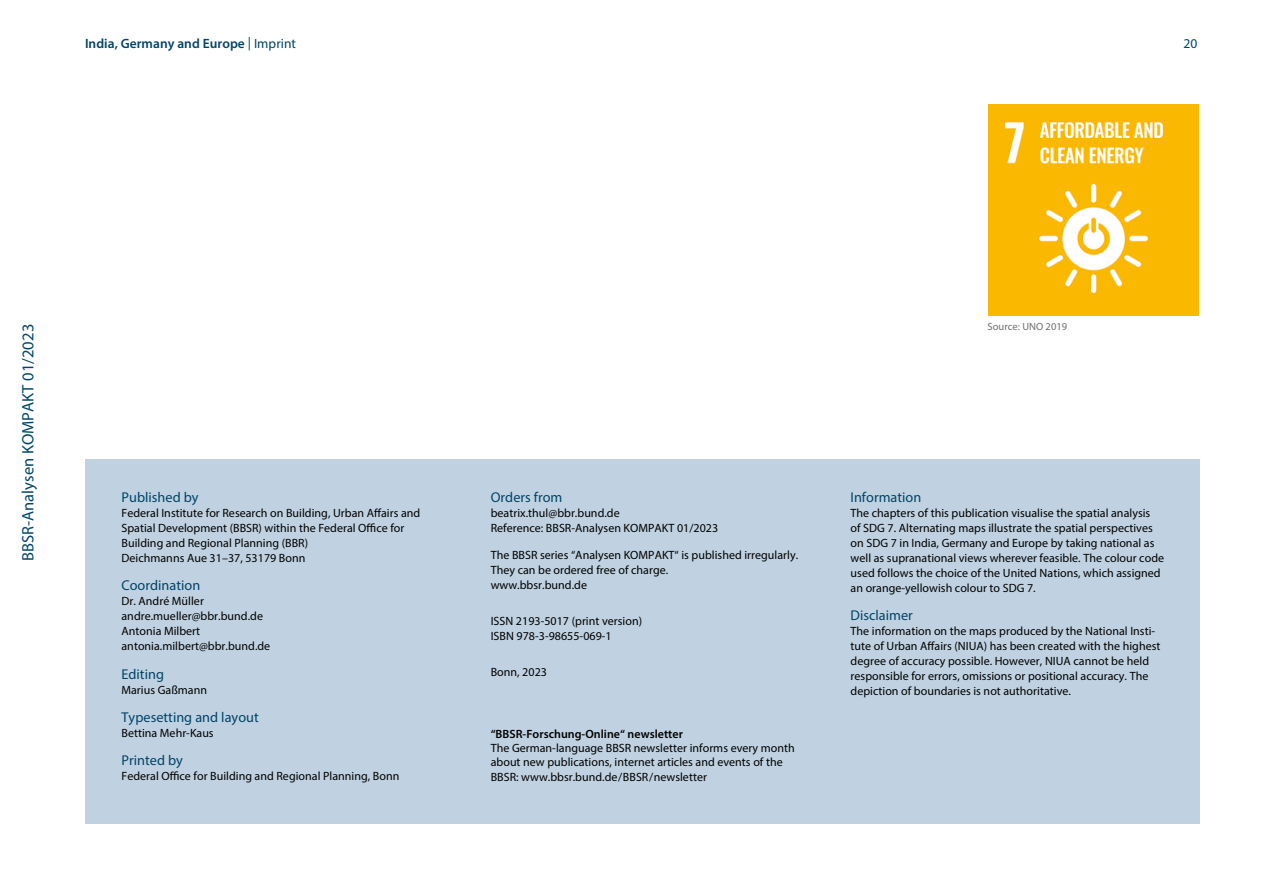
<style>
.page{position:relative;width:1263px;height:893px;background:#fff}
.page>*{position:absolute;margin:0;border:0;box-sizing:border-box;transform-origin:0 0}
.t1{font:16.5px "Myriad Pro";letter-spacing:.005em;color:#004467}
.Impressum_Überschrift_H2{font:14.25px "Myriad Pro";color:#004467}
.t2{font:600 13.5px "Myriad Pro";letter-spacing:.005em;color:#004467}
.t3{font:13.5px "Myriad Pro";color:#004467}
.Impressum_P{font:12px/15px "Myriad Pro";color:#000}
.quelle_P{font:10.5px "Myriad Pro";color:#706f6f}
.s1{font-weight:400}
.s2{font-weight:600}
</style>
<div class="page">
<div style="left:85px;top:459px;width:1114px;height:365px;background:#c0d2e1"></div>
<img style="left:988px;top:105px;width:211px;height:210px">
<h1 class="t2" style="left:85px;top:35px;width:212px">India, Germany and Europe <span class="s1">| Imprint</span></h1>
<p class="t3" style="left:1183px;top:36px;width:15px">20</p>
<h1 class="t1" style="left:18px;top:561px;width:239px;rotate:-90deg">BBSR-Analysen KOMPAKT 01/2023</h1>
<h2 class="Impressum_Überschrift_H2" style="left:122px;top:488px;width:79px">Published by</h2>
<p class="Impressum_P" style="left:122px;top:505px;width:300px">Federal Institute for Research on Building, Urban Affairs and<br>Spatial Development (BBSR) within the Federal Office for<br>Building and Regional Planning (BBR)</p>
<p class="Impressum_P" style="left:122px;top:550px;width:185px">Deichmanns Aue 31–37, 53179 Bonn</p>
<h2 class="Impressum_Überschrift_H2" style="left:122px;top:577px;width:80px">Coordination</h2>
<p class="Impressum_P" style="left:122px;top:593px;width:143px">Dr. André Müller andre.mueller@bbr.bund.de</p>
<p class="Impressum_P" style="left:122px;top:623px;width:150px">Antonia Milbert antonia.milbert@bbr.bund.de</p>
<h2 class="Impressum_Überschrift_H2" style="left:122px;top:665px;width:44px">Editing</h2>
<p class="Impressum_P" style="left:122px;top:682px;width:87px">Marius Gaßmann</p>
<h2 class="Impressum_Überschrift_H2" style="left:122px;top:708px;width:139px">Typesetting and layout</h2>
<p class="Impressum_P" style="left:122px;top:725px;width:94px">Bettina Mehr-Kaus</p>
<h2 class="Impressum_Überschrift_H2" style="left:122px;top:752px;width:63px">Printed by</h2>
<p class="Impressum_P" style="left:122px;top:769px;width:279px">Federal Office for Building and Regional Planning, Bonn</p>
<p class="quelle_P" style="left:988px;top:320px;width:81px">Source: UNO 2019</p>
<h2 class="Impressum_Überschrift_H2" style="left:491px;top:488px;width:73px">Orders from</h2>
<p class="Impressum_P" style="left:491px;top:505px;width:131px">beatrix.thul@bbr.bund.de</p>
<p class="Impressum_P" style="left:491px;top:520px;width:229px">Reference: BBSR-Analysen KOMPAKT 01/2023</p>
<p class="Impressum_P" style="left:491px;top:547px;width:309px">The BBSR series “Analysen KOMPAKT“ is published irregularly.<br>They can be ordered free of charge.<br>www.bbsr.bund.de</p>
<p class="Impressum_P" style="left:491px;top:614px;width:153px">ISSN 2193-5017 (print version)</p>
<p class="Impressum_P" style="left:491px;top:629px;width:122px">ISBN 978-3-98655-069-1</p>
<p class="Impressum_P" style="left:491px;top:664px;width:58px">Bonn, 2023</p>
<p class="Impressum_P" style="left:491px;top:726px;width:305px;line-height:14.5px"><span class="s2">“BBSR-Forschung-Online“ newsletter<br></span>The German-language BBSR newsletter informs every month about new publications, internet articles and events of the BBSR: www.bbsr.bund.de/BBSR/newsletter</p>
<h2 class="Impressum_Überschrift_H2" style="left:850px;top:488px;width:72px">Information</h2>
<p class="Impressum_P" style="left:850px;top:505px;width:315px">The chapters of this publication visualise the spatial analysis<br>of SDG 7. Alternating maps illustrate the spatial perspectives on SDG 7 in India, Germany and Europe by taking national as well as supranational views wherever feasible. The colour code used follows the choice of the United Nations, which assigned an orange-yellowish colour to SDG 7.</p>
<h2 class="Impressum_Überschrift_H2" style="left:850px;top:607px;width:64px">Disclaimer</h2>
<p class="Impressum_P" style="left:850px;top:624px;width:311px">The information on the maps produced by the National Insti&shy;tute of Urban Affairs (NIUA) has been created with the highest degree of accuracy possible. However, NIUA cannot be held responsible for errors, omissions or positional accuracy. The depiction of boundaries is not authoritative.</p>
</div>
